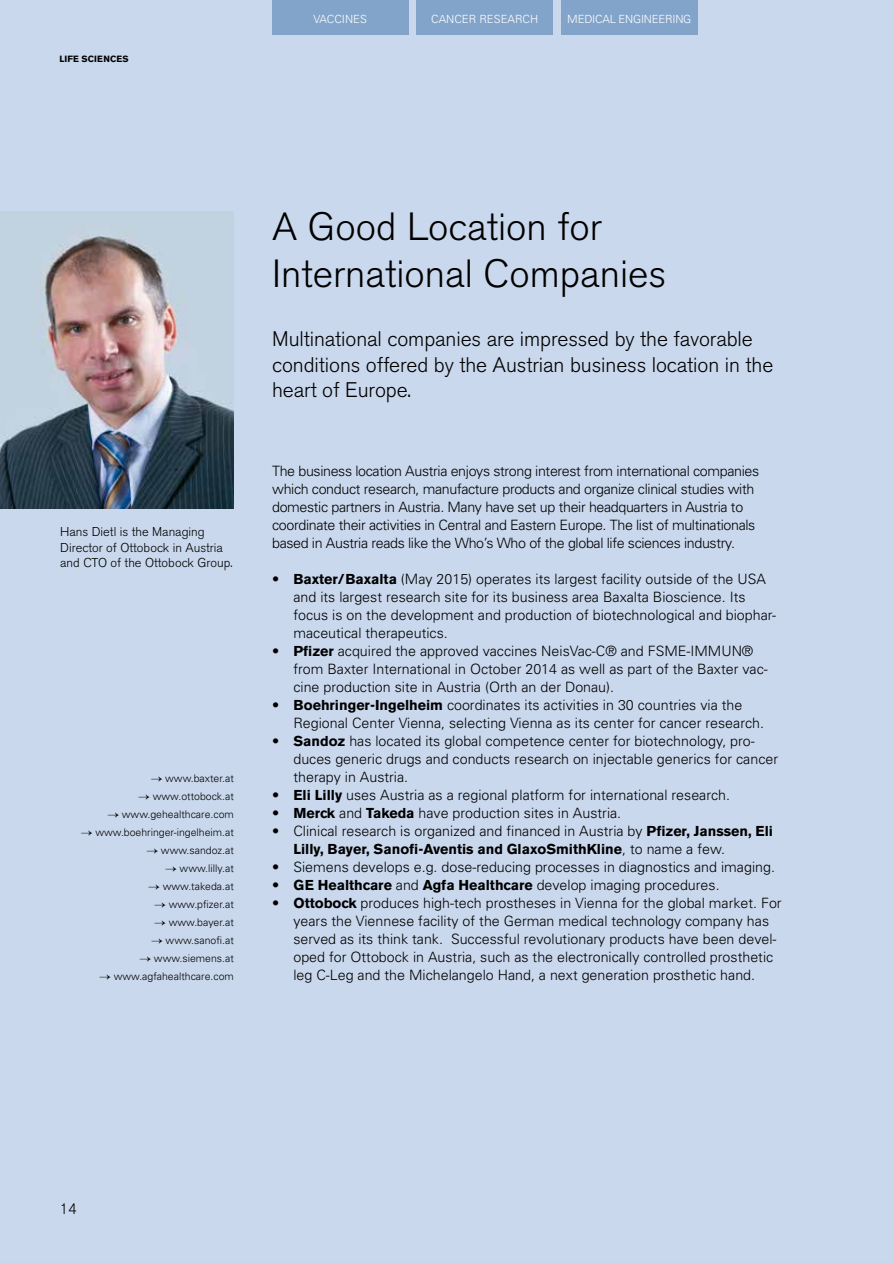
<style>
.page{position:relative;width:893px;height:1263px;background:#cad8ed}
.page>*{position:absolute;margin:0;border:0;box-sizing:border-box;transform-origin:0 0}
.t1{font:300 39px/46.8px "Akzidenz Grotesk BE";color:#000}
.t2{font:300 21px/25.5px "Akzidenz Grotesk BE";letter-spacing:-.005em;color:#000}
.t3{font:300 15px "Akzidenz Grotesk BE";color:#000}
.t4{font:300 14.25px/18px "Univers";color:#000}
.t5{font:300 14.25px/18px "Univers";letter-spacing:-.025em;color:#000}
.t6{font:700 14.25px "Akzidenz Grotesk BE";color:#000}
.t7{font:300 12.75px/15.3px "Akzidenz Grotesk BE";color:#000}
.t8{font:300 11.25px "Univers";color:#fff}
.t9{font:300 11.25px "Univers";letter-spacing:-.02em;color:#fff}
.t10{font:300 10.5px "Univers";color:#000}
.t11{font:700 9px "Akzidenz Grotesk BE";letter-spacing:.02em;color:#000}
.s1{font-family:"Akzidenz Grotesk BE";font-weight:700}
.s2{font-family:"Univers";font-weight:300}
</style>
<div class="page">
<img style="left:0;top:211px;width:234px;height:298px">
<div style="left:272px;top:0;width:136px;height:34px;background:#83a4ca"></div>
<div style="left:417px;top:0;width:136px;height:34px;background:#83a4ca"></div>
<div style="left:561px;top:0;width:136px;height:34px;background:#83a4ca"></div>
<p class="t11" style="left:60px;top:53px;width:71px">LIFE SCIENCES</p>
<p class="t8" style="left:313px;top:12px;width:55px">VACCINES</p>
<p class="t8" style="left:431px;top:12px;width:108px">CANCER RESEARCH</p>
<p class="t9" style="left:567px;top:12px;width:126px">MEDICAL ENGINEERING</p>
<p class="t7" style="left:60px;top:524px;width:174px">Hans Dietl is the Managing<br>Director of Ottobock in Austria and CTO of the Ottobock Group.</p>
<p class="t10" style="left:151px;top:771px;width:85px">→ www.baxter.at</p>
<p class="t10" style="left:138px;top:789px;width:97px">→ www.ottobock.at</p>
<p class="t10" style="left:107px;top:807px;width:128px">→ www.gehealthcare.com</p>
<p class="t10" style="left:81px;top:825px;width:154px">→ www.boehringer-ingelheim.at</p>
<p class="t10" style="left:146px;top:843px;width:89px">→ www.sandoz.at</p>
<p class="t10" style="left:165px;top:861px;width:70px">→ www.lilly.at</p>
<p class="t10" style="left:148px;top:879px;width:87px">→ www.takeda.at</p>
<p class="t10" style="left:154px;top:897px;width:81px">→ www.pfizer.at</p>
<p class="t10" style="left:154px;top:915px;width:81px">→ www.bayer.at</p>
<p class="t10" style="left:151px;top:933px;width:84px">→ www.sanofi.at</p>
<p class="t10" style="left:139px;top:951px;width:96px">→ www.siemens.at</p>
<p class="t10" style="left:99px;top:969px;width:136px">→ www.agfahealthcare.com</p>
<h1 class="t1" style="left:272px;top:204px;width:396px">A Good Location for<br>International Companies</h1>
<h2 class="t2" style="left:272px;top:327px;width:503px">Multinational companies are impressed by the favorable conditions offered by the Austrian business location in the heart of Europe.</h2>
<p class="t5" style="left:272px;top:461px;width:489px">The business location Austria enjoys strong interest from international companies which conduct research, manufacture products and organize clinical studies with domestic partners in Austria. Many have set up their headquarters in Austria to coordinate their activities in Central and Eastern Europe. The list of multinationals based in Austria reads like the Who’s Who of the global life sciences industry.</p>
<p class="t4" style="left:293px;top:569px;width:484px;text-indent:-21px">• <span class="s1">Baxter/Baxalta</span> (May 2015) operates its largest facility outside of the USA and its largest research site for its business area Baxalta Bioscience. Its focus is on the development and production of biotechnological and biophar&shy;maceutical therapeutics.</p>
<p class="t4" style="left:293px;top:641px;width:476px;text-indent:-21px">• <span class="s1">Pfizer</span> acquired the approved vaccines NeisVac-C® and FSME-IMMUN® from Baxter International in October 2014 as well as part of the Baxter vac&shy;cine production site in Austria (Orth an der Donau).</p>
<p class="t4" style="left:293px;top:695px;width:472px;text-indent:-21px">• <span class="s1">Boehringer-Ingelheim</span> coordinates its activities in 30 countries via the<br>Regional Center Vienna, selecting Vienna as its center for cancer research.</p>
<p class="t4" style="left:293px;top:731px;width:486px;text-indent:-21px">• <span class="s1">Sandoz</span> has located its global competence center for biotechnology, pro&shy;duces generic drugs and conducts research on injectable generics for cancer therapy in Austria.</p>
<p class="t4" style="left:272px;top:785px;width:459px">• <span class="s1">Eli Lilly</span> uses Austria as a regional platform for international research.</p>
<p class="t4" style="left:272px;top:803px;width:351px">• <span class="s1">Merck</span> and <span class="s1">Takeda</span> have production sites in Austria.</p>
<p class="t4" style="left:272px;top:821px;width:502px">• Clinical research is organized and financed in Austria by <span class="s1">Pfizer, Janssen, Eli</span></p>
<p class="t6" style="left:293px;top:840px;width:433px">Lilly, Bayer, Sanofi-Aventis and GlaxoSmithKline<span class="s2">, to name a few.</span></p>
<p class="t4" style="left:272px;top:857px;width:504px">• Siemens develops e.g. dose-reducing processes in diagnostics and imaging.</p>
<p class="t4" style="left:272px;top:875px;width:449px">• <span class="s1">GE Healthcare</span> and <span class="s1">Agfa Healthcare</span> develop imaging procedures.</p>
<p class="t4" style="left:293px;top:893px;width:490px;text-indent:-21px">• <span class="s1">Ottobock</span> produces high-tech prostheses in Vienna for the global market. For years the Viennese facility of the German medical technology company has served as its think tank. Successful revolutionary products have been devel&shy;oped for Ottobock in Austria, such as the electronically controlled prosthetic leg C-Leg and the Michelangelo Hand, a next generation prosthetic hand.</p>
<p class="t3" style="left:60px;top:1200px;width:19px">14</p>
</div>
